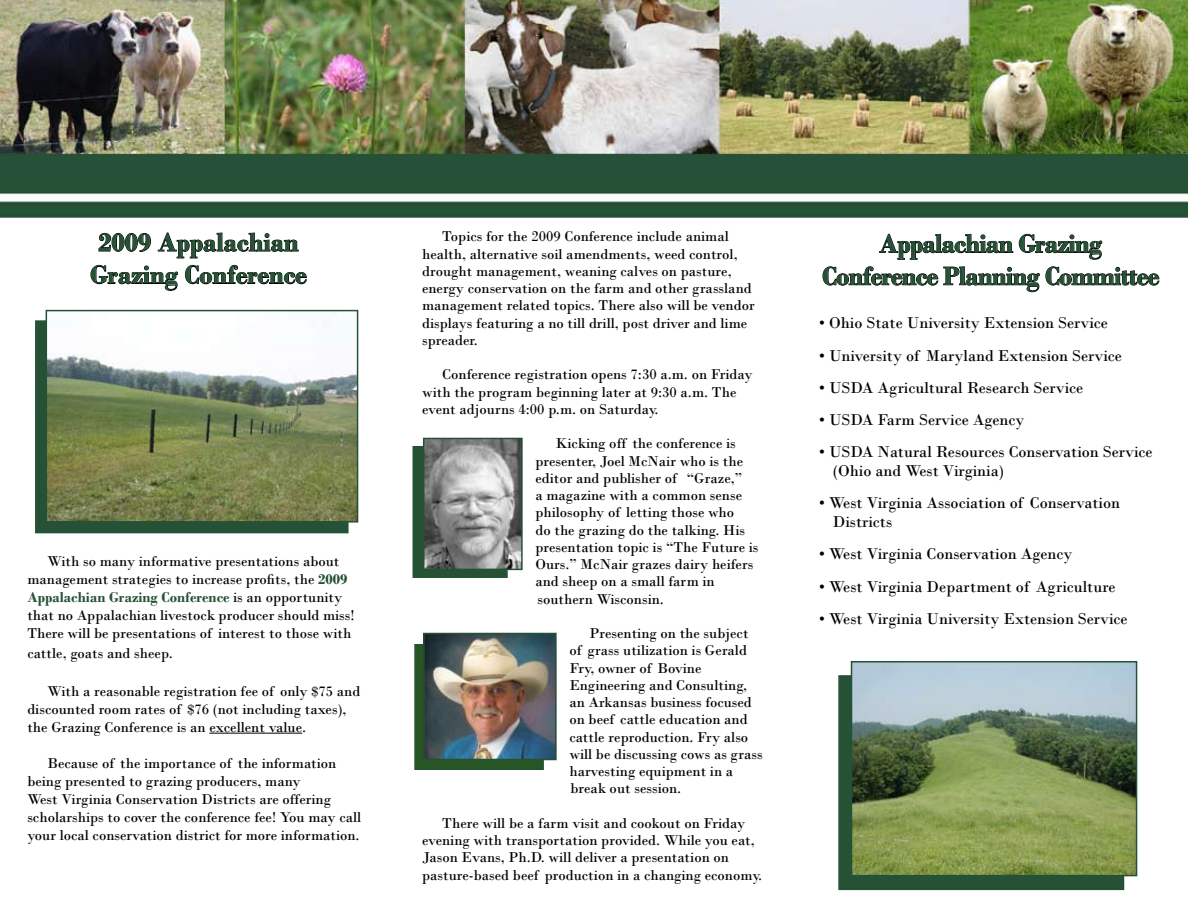
<style>
.page{position:relative;width:1188px;height:918px;background:#fff}
.page>*{position:absolute;margin:0;border:0;box-sizing:border-box;transform-origin:0 0}
.t1{font:700 27px/32.4px "Bodoni";letter-spacing:-.025em;color:#255235;text-align:center}
.t2{font:700 27px/32.4px "Bodoni";color:#255235}
.t3{font:16.5px/18.8px "Bodoni";color:#000}
.t4{font:15px/17.2px "Bodoni";color:#000}
.s1{font-weight:700;color:#255137}
</style>
<div class="page">
<img style="left:0;top:0;width:1188px;height:218px">
<svg style="left:879px;top:234px;width:224px;height:26px"></svg>
<svg style="left:822px;top:266px;width:338px;height:26px"></svg>
<hr style="left:209px;top:733px;width:93px;height:1px;background:#000">
<svg style="left:98px;top:233px;width:53px;height:19px"></svg>
<svg style="left:158px;top:232px;width:141px;height:27px"></svg>
<svg style="left:90px;top:265px;width:88px;height:26px"></svg>
<svg style="left:185px;top:265px;width:122px;height:20px"></svg>
<div style="left:838px;top:675px;width:286px;height:215px;background:#255137;border:2px solid #255235"></div>
<img style="left:854px;top:664px;width:280px;height:209px">
<div style="left:851px;top:661px;width:286px;height:215px;border:2px solid #255235"></div>
<div style="left:35px;top:320px;width:314px;height:213px;background:#255137;border:2px solid #255235"></div>
<img style="left:49px;top:313px;width:306px;height:207px">
<div style="left:46px;top:310px;width:312px;height:213px;border:2px solid #255235"></div>
<div style="left:413px;top:446px;width:95px;height:132px;background:#255235"></div>
<img style="left:426px;top:441px;width:94px;height:126px">
<div style="left:423px;top:438px;width:100px;height:132px;border:2px solid #255235"></div>
<div style="left:414px;top:644px;width:130px;height:126px;background:#285524;border:2px solid #255235"></div>
<img style="left:426px;top:636px;width:128px;height:121px">
<div style="left:423px;top:633px;width:134px;height:127px;border:2px solid #255235"></div>
<h1 class="t2" style="left:90px;top:226px;width:218px">2009 Appalachian<br>Grazing Conference</h1>
<p class="t4" style="left:422px;top:228px;width:334px;text-indent:20px">Topics for the 2009 Conference include animal health, alternative soil amendments, weed control, drought management, weaning calves on pasture, energy conservation on the farm and other grassland management related topics. There also will be vendor displays featuring a no till drill, post driver and lime spreader.</p>
<p class="t4" style="left:422px;top:366px;width:332px;text-indent:20px">Conference registration opens 7:30 a.m. on Friday with the program beginning later at 9:30 a.m. The event adjourns 4:00 p.m. on Saturday.</p>
<p class="t4" style="left:535px;top:435px;width:225px;text-indent:20px">Kicking off the conference is presenter, Joel McNair who is the editor and publisher of “Graze,”<br>a magazine with a common sense philosophy of letting those who<br>do the grazing do the talking. His presentation topic is “The Future is<br>Ours.” McNair grazes dairy heifers and sheep on a small farm in southern Wisconsin.</p>
<p class="t4" style="left:569px;top:625px;width:195px;text-indent:20px">Presenting on the subject of grass utilization is Gerald<br>Fry, owner of Bovine<br>Engineering and Consulting, an Arkansas business focused on beef cattle education and cattle reproduction. Fry also will be discussing cows as grass harvesting equipment in a break out session.</p>
<p class="t4" style="left:422px;top:815px;width:342px;text-indent:20px">There will be a farm visit and cookout on Friday evening with transportation provided. While you eat, Jason Evans, Ph.D. will deliver a presentation on pasture-based beef production in a changing economy.</p>
<p class="t4" style="left:27px;top:553px;width:329px;line-height:18px;text-indent:20px">With so many informative presentations about management strategies to increase profits, the <span class="s1">2009<br>Appalachian Grazing Conference</span> is an opportunity that no Appalachian livestock producer should miss!<br>There will be presentations of interest to those with</p>
<p class="t4" style="left:27px;top:645px;width:147px">cattle, goats and sheep.</p>
<p class="t4" style="left:27px;top:682px;width:335px;line-height:18px;text-indent:20px">With a reasonable registration fee of only $75 and discounted room rates of $76 (not including taxes), the Grazing Conference is an excellent value.</p>
<p class="t4" style="left:27px;top:754px;width:335px;line-height:18px;text-indent:20px">Because of the importance of the information being presented to grazing producers, many<br>West Virginia Conservation Districts are offering scholarships to cover the conference fee! You may call your local conservation district for more information.</p>
<h1 class="t1" style="left:822px;top:227px;width:339px">Appalachian Grazing<br>Conference Planning Committee</h1>
<p class="t3" style="left:819px;top:314px;width:290px">• Ohio State University Extension Service</p>
<p class="t3" style="left:819px;top:346px;width:304px">• University of Maryland Extension Service</p>
<p class="t3" style="left:819px;top:378px;width:265px">• USDA Agricultural Research Service</p>
<p class="t3" style="left:819px;top:410px;width:207px">• USDA Farm Service Agency</p>
<p class="t3" style="left:833px;top:443px;width:321px;text-indent:-13px">• USDA Natural Resources Conservation Service (Ohio and West Virginia)</p>
<p class="t3" style="left:833px;top:494px;width:289px;text-indent:-13px">• West Virginia Association of Conservation<br>Districts</p>
<p class="t3" style="left:819px;top:545px;width:255px">• West Virginia Conservation Agency</p>
<p class="t3" style="left:819px;top:577px;width:298px">• West Virginia Department of Agriculture</p>
<p class="t3" style="left:819px;top:609px;width:310px">• West Virginia University Extension Service</p>
</div>
